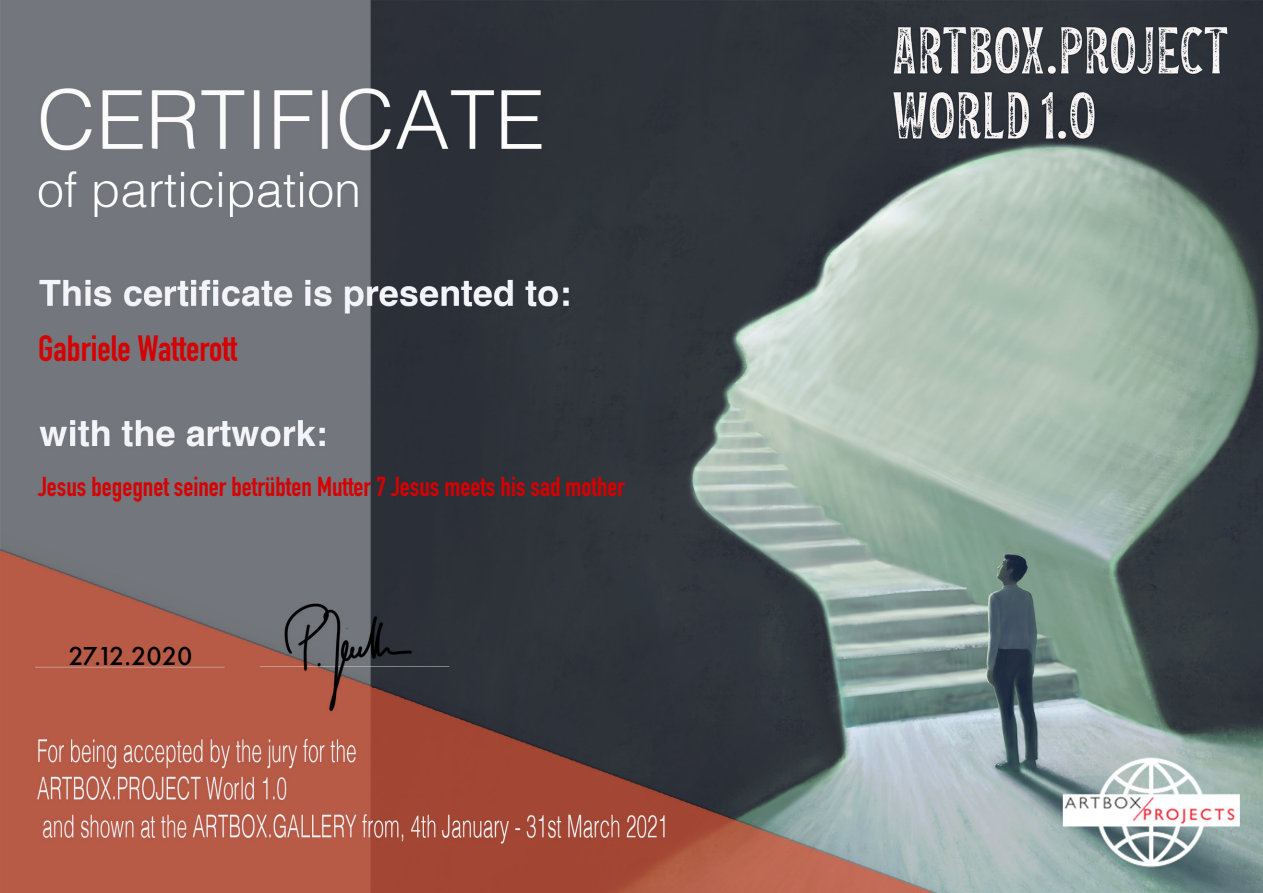
<style>
.page{position:relative;width:1263px;height:893px;background:#fff}
.page>*{position:absolute;margin:0;border:0;box-sizing:border-box;transform-origin:0 0}
.t1{font:700 36px "DIN Condensed";color:#d70000}
.t2{font:700 27px "DIN Condensed";color:#d70000}
.t3{font:500 27px "Futura PT";color:#000}
</style>
<div class="page">
<img style="left:0;top:0;width:1263px;height:893px">
<h1 class="t1" style="left:38px;top:324px;width:201px">Gabriele Watterott</h1>
<p class="t2" style="left:38px;top:468px;width:588px">Jesus begegnet seiner betrübten Mutter 7 Jesus meets his sad mother</p>
<p class="t3" style="left:68px;top:640px;width:126px">27.12.2020</p>
</div>
